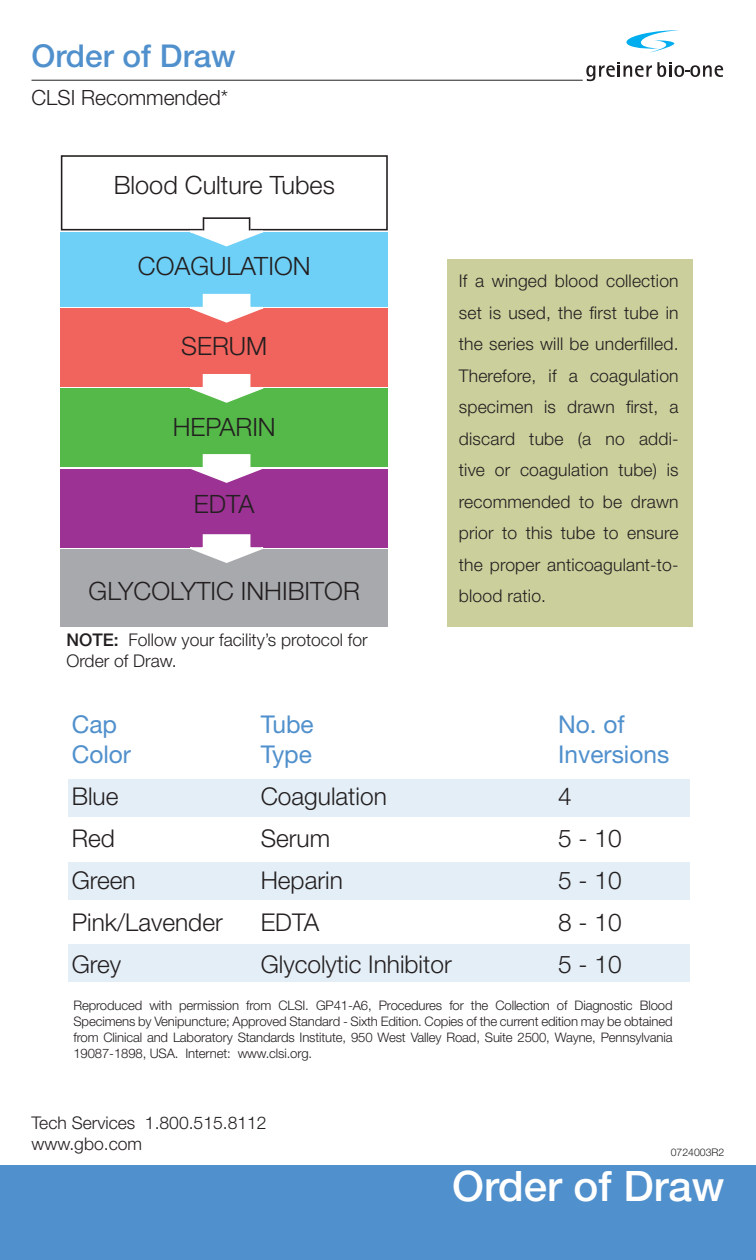
<style>
.page{position:relative;width:756px;height:1260px;background:#fff}
.page>*{position:absolute;margin:0;border:0;box-sizing:border-box;transform-origin:0 0}
.t1{font:500 42px "Helvetica Neue LT Std";color:#fff}
.t2{font:500 31.5px "Helvetica Neue LT Std";color:#5090cc}
.t3{font:300 25.2px "Helvetica Neue LT Std";color:#231f20}
.t4{font:300 24.5px "Helvetica Neue LT Std";color:#231f20}
.t5{font:24.5px "Helvetica Neue LT Std";color:#5090cc}
.t6{font:300 21px "Helvetica Neue LT Std";color:#231f20}
.t7{font:300 17.5px/31.5px "Helvetica Neue LT Std";color:#231f20}
.t8{font:300 13.3px/15.8px "Helvetica Neue LT Std";letter-spacing:-.01em;color:#231f20;text-align:justify}
.t9{font:300 10.5px "Helvetica Neue LT Std";color:#231f20}
.s1{font-weight:500}
</style>
<div class="page">
<div style="left:0;top:1166px;width:756px;height:94px;background:#5090cc"></div>
<svg style="left:586px;top:62px;width:85px;height:19px"></svg>
<svg style="left:674px;top:65px;width:10px;height:12px"></svg>
<div style="left:677px;top:67px;width:5px;height:8px;background:#fff;border-radius:50%"></div>
<svg style="left:690px;top:65px;width:10px;height:12px"></svg>
<div style="left:693px;top:67px;width:5px;height:8px;background:#fff;border-radius:50%"></div>
<svg style="left:703px;top:65px;width:20px;height:12px"></svg>
<svg style="left:626px;top:30px;width:53px;height:23px"></svg>
<div style="left:448px;top:259px;width:245px;height:367px;background:#cacf9b"></div>
<hr style="left:32px;top:80px;width:551px;height:1px;background:#231f20">
<div style="left:61px;top:232px;width:327px;height:75px;background:#6ed0f6"></div>
<div style="left:61px;top:155px;width:327px;height:75px;border:2px solid #231f20"></div>
<div style="left:61px;top:309px;width:327px;height:78px;background:#f1635d"></div>
<div style="left:61px;top:389px;width:327px;height:78px;background:#55b949"></div>
<div style="left:61px;top:469px;width:327px;height:78px;background:#9c3293"></div>
<div style="left:61px;top:549px;width:327px;height:77px;background:#a8a9ad"></div>
<svg style="left:182px;top:293px;width:89px;height:30px"></svg>
<svg style="left:182px;top:374px;width:90px;height:29px"></svg>
<svg style="left:191px;top:454px;width:71px;height:29px"></svg>
<svg style="left:182px;top:534px;width:89px;height:29px"></svg>
<svg style="left:182px;top:217px;width:89px;height:30px"></svg>
<hr style="left:203px;top:217px;width:47px;height:2px;background:#231f20">
<div style="left:68px;top:780px;width:621px;height:37px;background:#e4eef7"></div>
<div style="left:68px;top:863px;width:621px;height:37px;background:#e4eef7"></div>
<div style="left:68px;top:944px;width:621px;height:38px;background:#e4eef7"></div>
<h2 class="t2" style="left:32px;top:37px;width:206px">Order of Draw</h2>
<p class="t6" style="left:32px;top:85px;width:198px">CLSI Recommended*</p>
<h3 class="t3" style="left:114px;top:170px;width:223px">Blood Culture Tubes</h3>
<h3 class="t3" style="left:138px;top:250px;width:174px">COAGULATION</h3>
<h3 class="t3" style="left:181px;top:331px;width:88px">SERUM</h3>
<h3 class="t3" style="left:173px;top:411px;width:105px">HEPARIN</h3>
<h3 class="t3" style="left:194px;top:488px;width:62px">EDTA</h3>
<h3 class="t3" style="left:89px;top:576px;width:273px">GLYCOLYTIC INHIBITOR</h3>
<p class="t7" style="left:66px;top:629px;width:303px;line-height:21px"><span class="s1">NOTE:</span> Follow your facility’s protocol for<br>Order of Draw.</p>
<p class="t7" style="left:459px;top:265px;width:221px;text-align:justify">If a winged blood collection set is used, the first tube in the series will be underfilled.<br>Therefore, if a coagulation specimen is drawn first, a discard tube (a no addi&shy;tive or coagulation tube) is recommended to be drawn prior to this tube to ensure the proper anticoagulant-to&shy;blood ratio.</p>
<h3 class="t5" style="left:72px;top:710px;width:47px">Cap</h3>
<h3 class="t5" style="left:261px;top:710px;width:55px">Tube</h3>
<h3 class="t5" style="left:558px;top:710px;width:68px">No. of</h3>
<h3 class="t5" style="left:72px;top:739px;width:61px">Color</h3>
<h3 class="t5" style="left:261px;top:739px;width:53px">Type</h3>
<h3 class="t5" style="left:558px;top:739px;width:113px">Inversions</h3>
<h3 class="t4" style="left:72px;top:781px;width:48px">Blue</h3>
<h3 class="t4" style="left:261px;top:781px;width:128px">Coagulation</h3>
<h3 class="t4" style="left:558px;top:781px;width:15px">4</h3>
<h3 class="t4" style="left:72px;top:823px;width:45px">Red</h3>
<h3 class="t4" style="left:261px;top:823px;width:71px">Serum</h3>
<h3 class="t4" style="left:558px;top:823px;width:65px">5 - 10</h3>
<h3 class="t4" style="left:72px;top:865px;width:66px">Green</h3>
<h3 class="t4" style="left:261px;top:865px;width:84px">Heparin</h3>
<h3 class="t4" style="left:558px;top:865px;width:65px">5 - 10</h3>
<h3 class="t4" style="left:72px;top:907px;width:153px">Pink/Lavender</h3>
<h3 class="t4" style="left:261px;top:907px;width:60px">EDTA</h3>
<h3 class="t4" style="left:558px;top:907px;width:65px">8 - 10</h3>
<h3 class="t4" style="left:72px;top:949px;width:51px">Grey</h3>
<h3 class="t4" style="left:261px;top:949px;width:193px">Glycolytic Inhibitor</h3>
<h3 class="t4" style="left:558px;top:949px;width:65px">5 - 10</h3>
<p class="t8" style="left:74px;top:997px;width:601px">Reproduced with permission from CLSI. GP41-A6, Procedures for the Collection of Diagnostic Blood Specimens by Venipuncture; Approved Standard - Sixth Edition. Copies of the current edition may be obtained from Clinical and Laboratory Standards Institute, 950 West Valley Road, Suite 2500, Wayne, Pennsylvania 19087-1898, USA. Internet: www.clsi.org.</p>
<p class="t7" style="left:32px;top:1112px;width:237px;line-height:21px">Tech Services 1.800.515.8112 www.gbo.com</p>
<p class="t9" style="left:671px;top:1146px;width:55px">0724003R2</p>
<h1 class="t1" style="left:452px;top:1161px;width:274px">Order of Draw</h1>
</div>
